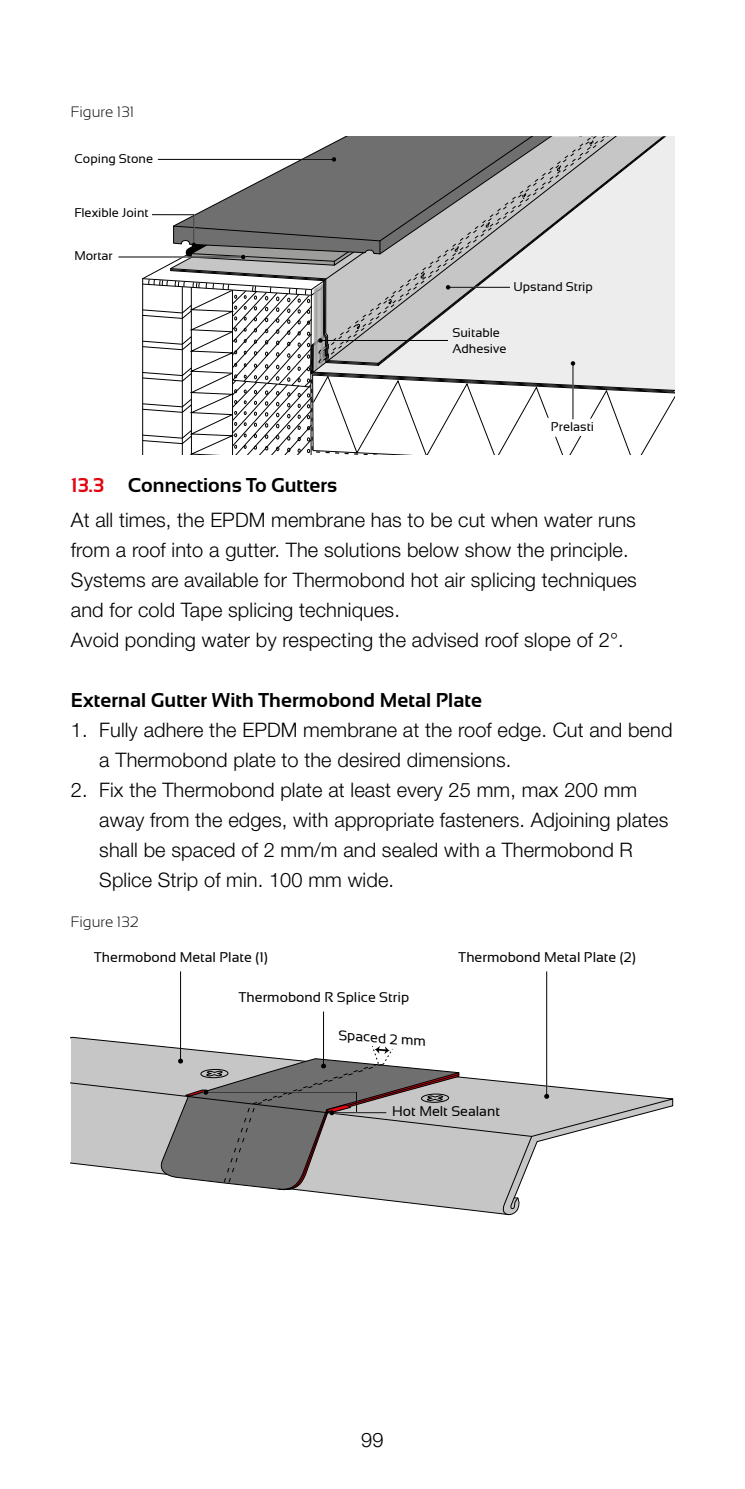
<style>
.page{position:relative;width:745px;height:1489px;background:#fff}
.page>*{position:absolute;margin:0;border:0;box-sizing:border-box;transform-origin:0 0}
.t1{font:300 20px/30px "Helvetica Neue LT Std";letter-spacing:.005em;color:#000}
.t2{font:700 20px "Sansation";letter-spacing:.005em;color:#000}
.t3{font:300 15px "Sansation";color:#000}
.t4{font:14px "Sansation";color:#000}
.t5{font:12.75px/15.2px "Sansation";color:#000}
.s1{color:#e30613}
</style>
<div class="page">
<hr style="left:118px;top:256px;width:125px;height:1px;background:#000">
<svg style="left:142px;top:136px;width:531px;height:319px"></svg>
<hr style="left:323px;top:1011px;width:1px;height:55px;background:#000">
<hr style="left:180px;top:971px;width:1px;height:90px;background:#000">
<hr style="left:546px;top:971px;width:1px;height:125px;background:#000">
<svg style="left:71px;top:1044px;width:602px;height:172px"></svg>
<p class="t3" style="left:71px;top:104px;width:65px">Figure 131</p>
<p class="t5" style="left:74px;top:151px;width:80px">Coping Stone</p>
<p class="t5" style="left:74px;top:205px;width:76px">Flexible Joint</p>
<p class="t5" style="left:74px;top:248px;width:40px">Mortar</p>
<p class="t5" style="left:513px;top:279px;width:81px">Upstand Strip</p>
<p class="t5" style="left:452px;top:325px;width:55px">Suitable<br>Adhesive</p>
<p class="t5" style="left:550px;top:418px;width:45px">Prelasti</p>
<p class="t2" style="left:71px;top:473px;width:267px"><span class="s1">13.3</span> Connections To Gutters</p>
<p class="t1" style="left:71px;top:504px;width:567px">At all times, the EPDM membrane has to be cut when water runs from a roof into a gutter. The solutions below show the principle.<br>Systems are available for Thermobond hot air splicing techniques and for cold Tape splicing techniques.<br>Avoid ponding water by respecting the advised roof slope of 2°.</p>
<p class="t2" style="left:71px;top:688px;width:412px">External Gutter With Thermobond Metal Plate</p>
<p class="t1" style="left:99px;top:714px;width:574px;text-indent:-28px">1. Fully adhere the EPDM membrane at the roof edge. Cut and bend a Thermobond plate to the desired dimensions.</p>
<p class="t1" style="left:99px;top:774px;width:570px;text-indent:-28px">2. Fix the Thermobond plate at least every 25 mm, max 200 mm away from the edges, with appropriate fasteners. Adjoining plates shall be spaced of 2 mm/m and sealed with a Thermobond R Splice Strip of min. 100 mm wide.</p>
<p class="t3" style="left:71px;top:913px;width:69px">Figure 132</p>
<p class="t4" style="left:94px;top:949px;width:175px">Thermobond Metal Plate (1)</p>
<p class="t4" style="left:238px;top:989px;width:172px">Thermobond R Splice Strip</p>
<p class="t4" style="left:339px;top:1026px;width:89px;rotate:5deg">Spaced 2 mm</p>
<p class="t4" style="left:458px;top:949px;width:179px">Thermobond Metal Plate (2)</p>
<p class="t4" style="left:392px;top:1103px;width:109px">Hot Melt Sealant</p>
<p class="t1" style="left:361px;top:1423px;width:24px">99</p>
</div>
